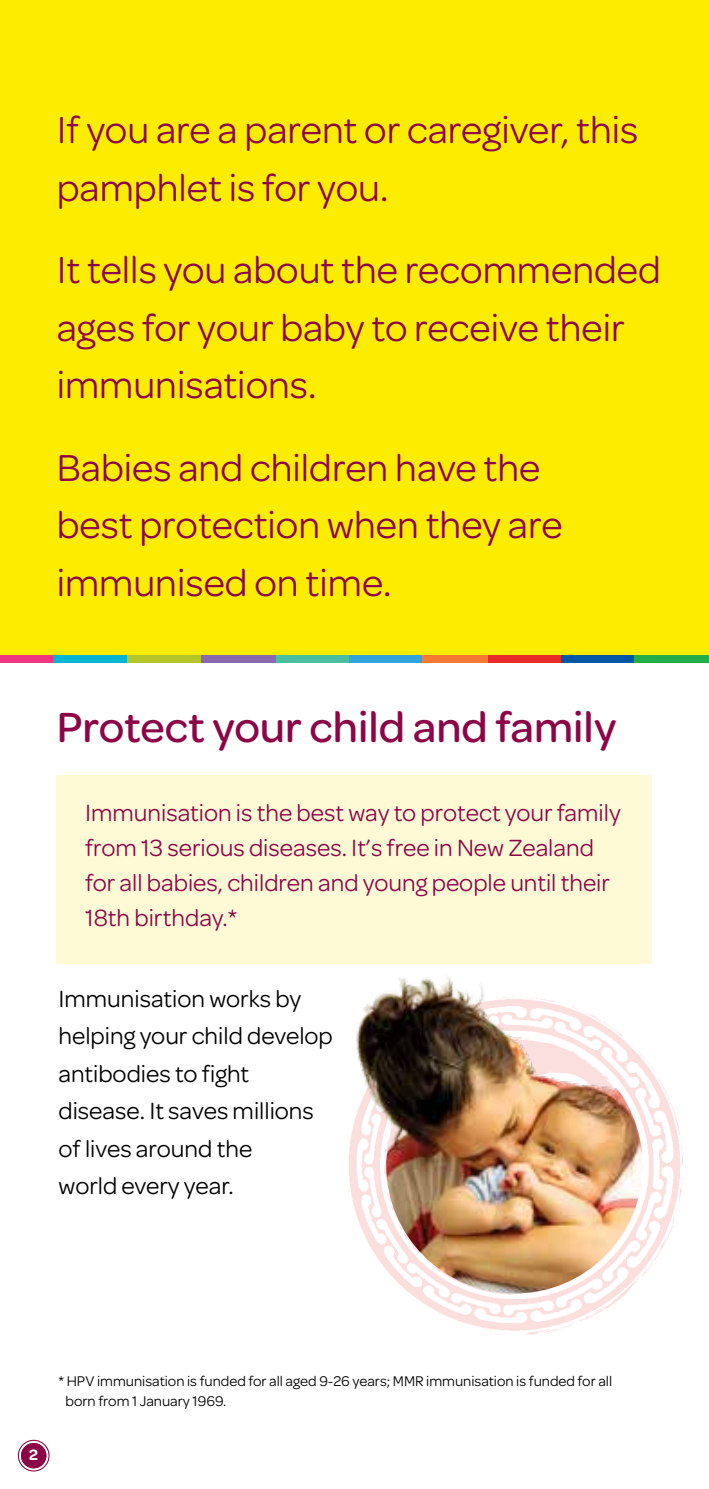
<style>
.page{position:relative;width:709px;height:1489px;background:#fff}
.page>*{position:absolute;margin:0;border:0;box-sizing:border-box;transform-origin:0 0}
.t1{font:500 45px "Omnes";color:#8c0647}
.t2{font:40px/57.5px "Omnes";color:#8c0647}
.t3{font:25px/35px "Omnes";color:#8c0647}
.t4{font:25px/37.5px "Omnes";color:#000}
.t5{font:600 16px "Omnes";color:#fff}
.t6{font:15px/20px "Omnes";color:#000}
</style>
<div class="page">
<div style="left:21px;top:1442px;width:25px;height:26px;background:#8c0647;border-radius:50%"></div>
<div style="left:18px;top:1439px;width:32px;height:32px;border:1px solid #8c0647;border-radius:50%"></div>
<div style="left:21px;top:1442px;width:25px;height:26px;border:3px solid #8c0647;border-radius:50%"></div>
<img style="left:410px;top:1055px;width:273px;height:279px">
<div style="left:0;top:0;width:709px;height:661px;background:#fced00"></div>
<div style="left:0;top:656px;width:53px;height:7px;background:#ee3780"></div>
<div style="left:53px;top:656px;width:74px;height:7px;background:#00b5d1"></div>
<div style="left:127px;top:656px;width:75px;height:7px;background:#b5c428"></div>
<div style="left:202px;top:656px;width:74px;height:7px;background:#8869ae"></div>
<div style="left:276px;top:656px;width:74px;height:7px;background:#4cbea0"></div>
<div style="left:349px;top:656px;width:74px;height:7px;background:#33a3dc"></div>
<div style="left:422px;top:656px;width:66px;height:7px;background:#f47932"></div>
<div style="left:488px;top:656px;width:74px;height:7px;background:#e82c2a"></div>
<div style="left:561px;top:656px;width:74px;height:7px;background:#0058a4"></div>
<div style="left:634px;top:656px;width:75px;height:7px;background:#23ae49"></div>
<div style="left:57px;top:775px;width:595px;height:188px;background:#fefad5"></div>
<img style="left:349px;top:977px;width:293px;height:316px">
<p class="t2" style="left:57px;top:99px;width:583px">If you are a parent or caregiver, this pamphlet is for you.</p>
<p class="t2" style="left:57px;top:239px;width:605px">It tells you about the recommended ages for your baby to receive their immunisations.</p>
<p class="t2" style="left:57px;top:436px;width:507px">Babies and children have the best protection when they are immunised on time.</p>
<p class="t1" style="left:57px;top:695px;width:561px">Protect your child and family</p>
<p class="t3" style="left:85px;top:794px;width:537px">Immunisation is the best way to protect your family from 13 serious diseases. It’s free in New Zealand for all babies, children and young people until their 18th birthday.*</p>
<p class="t4" style="left:58px;top:977px;width:276px">Immunisation works by helping your child develop antibodies to fight disease. It saves millions of lives around the<br>world every year.</p>
<p class="t5" style="left:29px;top:1443px;width:10px">2</p>
<p class="t6" style="left:66px;top:1370px;width:548px;text-indent:-7px">* HPV immunisation is funded for all aged 9-26 years; MMR immunisation is funded for all born from 1 January 1969.</p>
</div>
